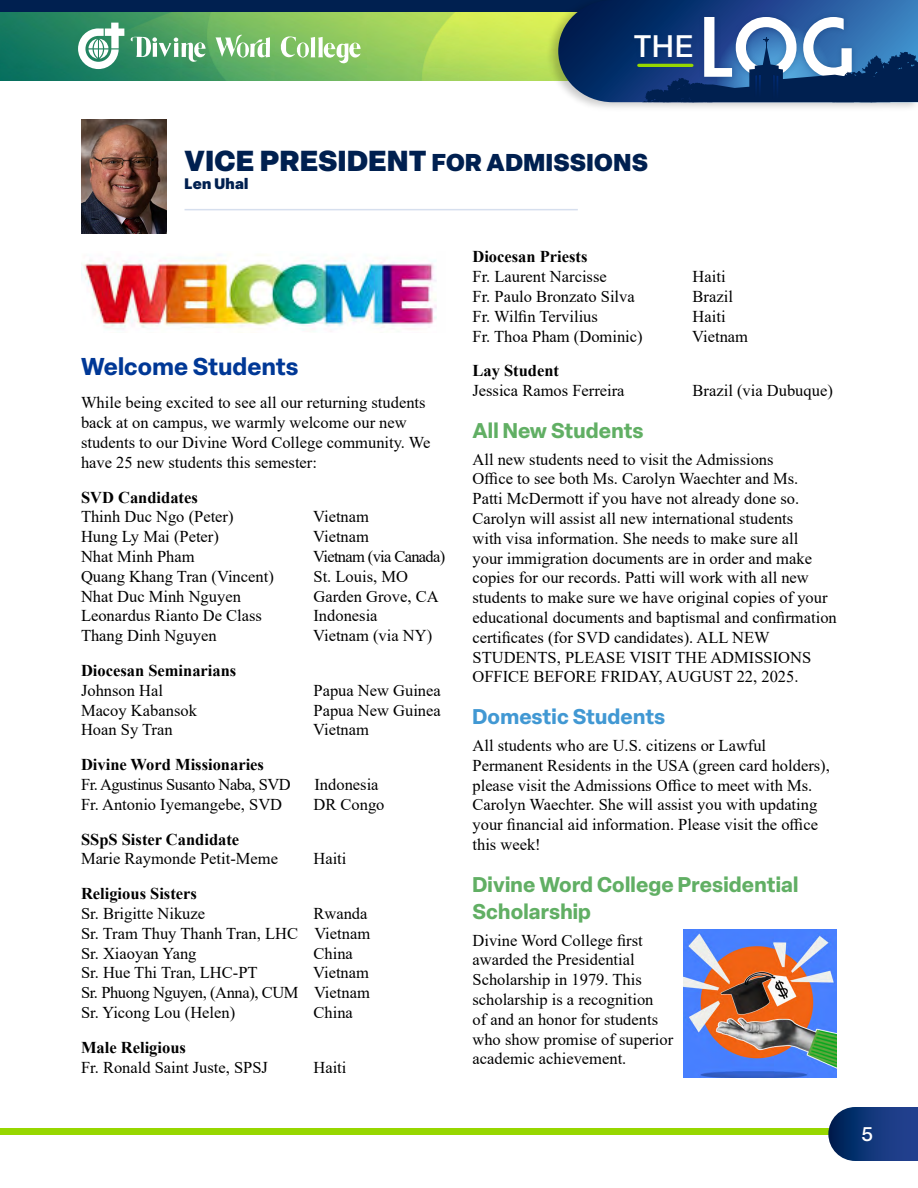
<style>
.page{position:relative;width:918px;height:1188px;background:#fff}
.page>*{position:absolute;margin:0;border:0;box-sizing:border-box;transform-origin:0 0}
.t1{font:75.45px "Moderna";color:#fff}
.t2{font:500 30.6px "Elza";color:#fff}
.t3{font:900 28.5px "Elza";letter-spacing:.02em;color:#002050}
.t4{font:700 24px "Elza";letter-spacing:.01em;color:#003896}
.t5{font:700 21px/27px "Elza";letter-spacing:.01em;color:#61af64}
.t6{font:700 21px "Elza";letter-spacing:.01em;color:#4198d3}
.t7{font:500 19.5px "Elza";color:#fff}
.t8{font:16.5px/19.8px "Times New Roman";color:#000}
.t9{font:700 16.5px "Times New Roman";color:#000}
.t10{font:16.5px "Times New Roman";letter-spacing:-.03em;color:#000}
.t11{font:16.5px "Times New Roman";letter-spacing:-.04em;color:#000}
.t12{font:900 15px "Elza";letter-spacing:.02em;color:#002050}
.s1{font-size:24px}
</style>
<div class="page">
<div style="left:0;top:1128px;width:918px;height:7px;background:#97d700"></div>
<svg style="left:828px;top:1107px;width:90px;height:54px;background:#224382"></svg>
<div style="left:0;top:0;width:636px;height:22px;background:#002050"></div>
<img style="left:0;top:13px;width:545px;height:68px">
<svg style="left:78px;top:23px;width:46px;height:46px"></svg>
<svg style="left:280px;top:36px;width:81px;height:28px"></svg>
<svg style="left:215px;top:35px;width:55px;height:23px"></svg>
<svg style="left:131px;top:37px;width:75px;height:25px"></svg>
<div style="left:545px;top:0;width:373px;height:112px;background:#000;opacity:.21"></div>
<svg style="left:558px;top:0;width:360px;height:112px;background:#2f5687"></svg>
<hr style="left:185px;top:209px;width:393px;height:1px;background:#d6dfee">
<img style="left:81px;top:120px;width:85px;height:113px">
<img style="left:81px;top:255px;width:356px;height:77px">
<img style="left:684px;top:929px;width:153px;height:149px">
<h2 class="t2" style="left:634px;top:25px;width:61px">THE</h2>
<h1 class="t1" style="left:699px;top:-1px;width:154px">LOG</h1>
<h3 class="t3" style="left:185px;top:140px;width:465px">VICE PRESIDENT <span class="s1">FOR ADMISSIONS</span></h3>
<p class="t12" style="left:185px;top:173px;width:65px">Len Uhal</p>
<h3 class="t4" style="left:81px;top:349px;width:219px">Welcome Students</h3>
<p class="t8" style="left:81px;top:392px;width:351px">While being excited to see all our returning students back at on campus, we warmly welcome our new students to our Divine Word College community. We have 25 new students this semester:</p>
<p class="t9" style="left:81px;top:485px;width:118px">SVD Candidates</p>
<p class="t8" style="left:81px;top:506px;width:154px">Thinh Duc Ngo (Peter)</p>
<p class="t8" style="left:313px;top:506px;width:57px">Vietnam</p>
<p class="t8" style="left:81px;top:526px;width:139px">Hung Ly Mai (Peter)</p>
<p class="t8" style="left:313px;top:526px;width:57px">Vietnam</p>
<p class="t8" style="left:81px;top:546px;width:115px">Nhat Minh Pham</p>
<p class="t11" style="left:313px;top:545px;width:134px">Vietnam (via Canada)</p>
<p class="t8" style="left:81px;top:566px;width:194px">Quang Khang Tran (Vincent)</p>
<p class="t8" style="left:314px;top:566px;width:96px">St. Louis, MO</p>
<p class="t8" style="left:81px;top:586px;width:161px">Nhat Duc Minh Nguyen</p>
<p class="t8" style="left:314px;top:586px;width:127px">Garden Grove, CA</p>
<p class="t8" style="left:81px;top:605px;width:183px">Leonardus Rianto De Class</p>
<p class="t8" style="left:314px;top:605px;width:66px">Indonesia</p>
<p class="t8" style="left:81px;top:625px;width:137px">Thang Dinh Nguyen</p>
<p class="t8" style="left:313px;top:625px;width:121px">Vietnam (via NY)</p>
<p class="t9" style="left:81px;top:659px;width:157px">Diocesan Seminarians</p>
<p class="t8" style="left:81px;top:680px;width:84px">Johnson Hal</p>
<p class="t8" style="left:314px;top:680px;width:129px">Papua New Guinea</p>
<p class="t8" style="left:81px;top:700px;width:117px">Macoy Kabansok</p>
<p class="t8" style="left:314px;top:700px;width:129px">Papua New Guinea</p>
<p class="t8" style="left:81px;top:719px;width:93px">Hoan Sy Tran</p>
<p class="t8" style="left:313px;top:719px;width:57px">Vietnam</p>
<p class="t9" style="left:81px;top:753px;width:185px">Divine Word Missionaries</p>
<p class="t10" style="left:81px;top:773px;width:211px">Fr. Agustinus Susanto Naba, SVD</p>
<p class="t8" style="left:315px;top:774px;width:66px">Indonesia</p>
<p class="t8" style="left:81px;top:794px;width:203px">Fr. Antonio Iyemangebe, SVD</p>
<p class="t8" style="left:314px;top:794px;width:73px">DR Congo</p>
<p class="t9" style="left:81px;top:827px;width:160px">SSpS Sister Candidate</p>
<p class="t8" style="left:81px;top:848px;width:199px">Marie Raymonde Petit-Meme</p>
<p class="t8" style="left:314px;top:848px;width:34px">Haiti</p>
<p class="t9" style="left:81px;top:882px;width:117px">Religious Sisters</p>
<p class="t8" style="left:81px;top:903px;width:126px">Sr. Brigitte Nikuze</p>
<p class="t8" style="left:81px;top:903px;width:291px;text-indent:233px">Rwanda<br>Sr. Tram Thuy Thanh Tran, LHC Vietnam<br>Sr. Xiaoyan Yang</p>
<p class="t8" style="left:314px;top:943px;width:41px">China</p>
<p class="t8" style="left:81px;top:962px;width:178px">Sr. Hue Thi Tran, LHC-PT</p>
<p class="t8" style="left:81px;top:962px;width:290px;text-align:justify;text-indent:232px">Vietnam Sr. Phuong Nguyen, (Anna), CUM Vietnam Sr. Yicong Lou (Helen)</p>
<p class="t8" style="left:314px;top:1002px;width:41px">China</p>
<p class="t9" style="left:81px;top:1035px;width:106px">Male Religious</p>
<p class="t8" style="left:81px;top:1057px;width:189px">Fr. Ronald Saint Juste, SPSJ</p>
<p class="t8" style="left:314px;top:1057px;width:34px">Haiti</p>
<p class="t9" style="left:472px;top:245px;width:117px">Diocesan Priests</p>
<p class="t8" style="left:472px;top:266px;width:136px">Fr. Laurent Narcisse</p>
<p class="t8" style="left:693px;top:266px;width:34px">Haiti</p>
<p class="t8" style="left:472px;top:286px;width:164px">Fr. Paulo Bronzato Silva</p>
<p class="t8" style="left:693px;top:286px;width:42px">Brazil</p>
<p class="t8" style="left:472px;top:306px;width:127px">Fr. Wilfin Tervilius</p>
<p class="t8" style="left:693px;top:306px;width:34px">Haiti</p>
<p class="t8" style="left:472px;top:326px;width:172px">Fr. Thoa Pham (Dominic)</p>
<p class="t8" style="left:692px;top:326px;width:57px">Vietnam</p>
<p class="t9" style="left:472px;top:359px;width:88px">Lay Student</p>
<p class="t8" style="left:472px;top:380px;width:154px">Jessica Ramos Ferreira</p>
<p class="t8" style="left:693px;top:380px;width:142px">Brazil (via Dubuque)</p>
<p class="t5" style="left:472px;top:417px;width:173px">All New Students</p>
<p class="t8" style="left:472px;top:449px;width:366px">All new students need to visit the Admissions<br>Office to see both Ms. Carolyn Waechter and Ms.<br>Patti McDermott if you have not already done so.<br>Carolyn will assist all new international students<br>with visa information. She needs to make sure all<br>your immigration documents are in order and make copies for our records. Patti will work with all new students to make sure we have original copies of your educational documents and baptismal and confirmation certificates (for SVD candidates). ALL NEW STUDENTS, PLEASE VISIT THE ADMISSIONS OFFICE BEFORE FRIDAY, AUGUST 22, 2025.</p>
<p class="t6" style="left:472px;top:702px;width:194px">Domestic Students</p>
<p class="t8" style="left:472px;top:735px;width:359px">All students who are U.S. citizens or Lawful Permanent Residents in the USA (green card holders), please visit the Admissions Office to meet with Ms.<br>Carolyn Waechter. She will assist you with updating your financial aid information. Please visit the office this week!</p>
<p class="t5" style="left:472px;top:871px;width:327px">Divine Word College Presidential<br>Scholarship</p>
<p class="t8" style="left:472px;top:930px;width:202px">Divine Word College first awarded the Presidential<br>Scholarship in 1979. This scholarship is a recognition<br>of and an honor for students who show promise of superior academic achievement.</p>
<p class="t7" style="left:861px;top:1121px;width:13px">5</p>
</div>
